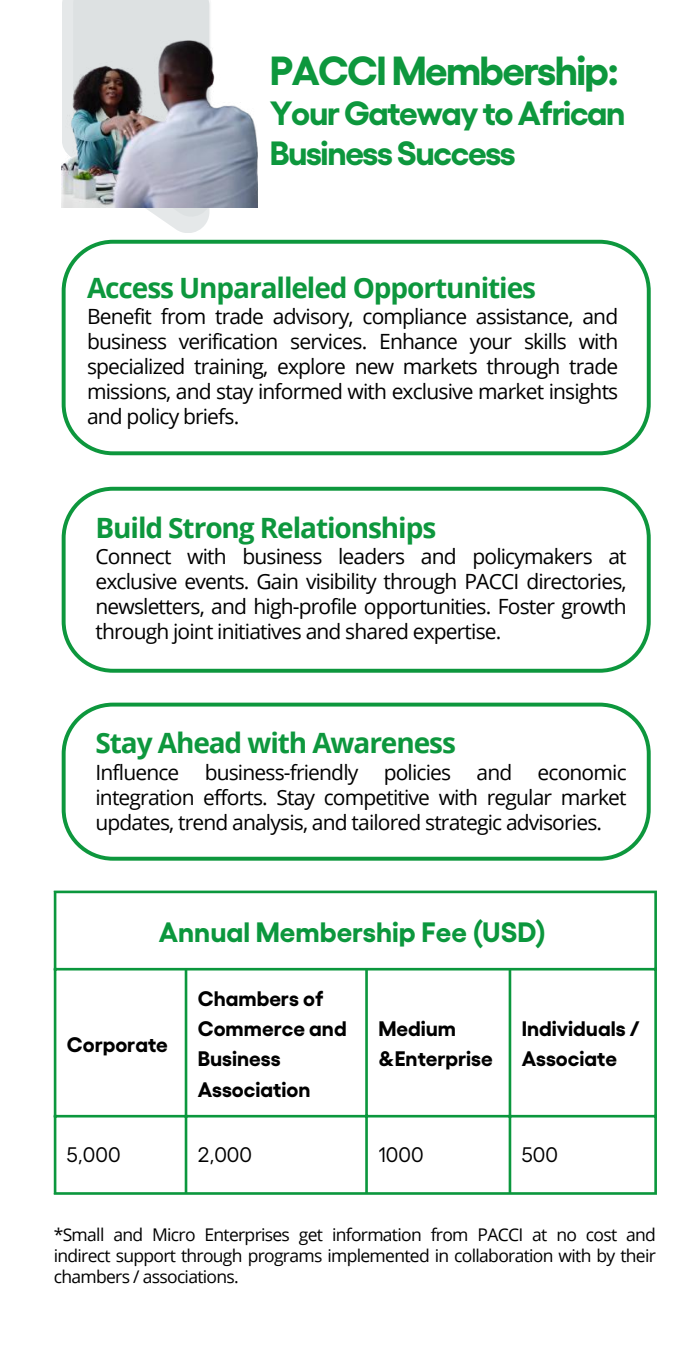
<style>
.page{position:relative;width:695px;height:1365px;background:#fff}
.page>*{position:absolute;margin:0;border:0;box-sizing:border-box;transform-origin:0 0}
.t1{font:700 40.6px "Gellix";letter-spacing:-.04em;color:#0d973d}
.t2{font:700 33.6px/39.4px "Gellix";letter-spacing:-.04em;color:#0d973d}
.t3{font:700 28px "Open Sans";letter-spacing:-.04em;color:#0d973d}
.t4{font:700 28px "Gellix";color:#0b973d}
.t5{font:21px/24.8px "Open Sans";letter-spacing:-.04em;color:#000;text-align:justify}
.t6{font:700 21px/30.1px "Gellix";color:#000}
.t7{font:21px "Gellix";color:#000}
.t8{font:17.5px/21px "Open Sans";letter-spacing:-.04em;color:#000;text-align:justify}
</style>
<div class="page">
<hr style="left:54px;top:893px;width:2px;height:299px;background:#0b973d">
<hr style="left:185px;top:971px;width:2px;height:221px;background:#0b973d">
<hr style="left:365px;top:971px;width:2px;height:221px;background:#0b973d">
<hr style="left:508px;top:971px;width:3px;height:221px;background:#0b973d">
<hr style="left:654px;top:893px;width:2px;height:299px;background:#0b973d">
<hr style="left:54px;top:891px;width:602px;height:2px;background:#0b973d">
<hr style="left:54px;top:968px;width:602px;height:3px;background:#0b973d">
<hr style="left:54px;top:1115px;width:602px;height:3px;background:#0b973d">
<hr style="left:54px;top:1192px;width:602px;height:3px;background:#0b973d">
<svg style="left:62px;top:0;width:149px;height:233px"></svg>
<img style="left:62px;top:41px;width:195px;height:166px">
<svg style="left:62px;top:240px;width:588px;height:215px"></svg>
<svg style="left:62px;top:487px;width:588px;height:186px"></svg>
<svg style="left:62px;top:703px;width:588px;height:157px"></svg>
<h1 class="t1" style="left:270px;top:43px;width:350px">PACCI Membership:</h1>
<h2 class="t2" style="left:270px;top:91px;width:357px">Your Gateway to African<br>Business Success</h2>
<h3 class="t3" style="left:87px;top:268px;width:450px">Access Unparalleled Opportunities</h3>
<p class="t5" style="left:87px;top:303px;width:532px">Benefit from trade advisory, compliance assistance, and business verification services. Enhance your skills with specialized training, explore new markets through trade missions, and stay informed with exclusive market insights and policy briefs.</p>
<h3 class="t3" style="left:95px;top:508px;width:342px">Build Strong Relationships</h3>
<p class="t5" style="left:95px;top:543px;width:532px">Connect with business leaders and policymakers at exclusive events. Gain visibility through PACCI directories, newsletters, and high-profile opportunities. Foster growth through joint initiatives and shared expertise.</p>
<h3 class="t3" style="left:95px;top:724px;width:362px">Stay Ahead with Awareness</h3>
<p class="t5" style="left:95px;top:759px;width:532px">Influence business-friendly policies and economic integration efforts. Stay competitive with regular market updates, trend analysis, and tailored strategic advisories.</p>
<h3 class="t4" style="left:159px;top:913px;width:388px">Annual Membership Fee (USD)</h3>
<p class="t6" style="left:67px;top:1028px;width:102px">Corporate</p>
<p class="t6" style="left:198px;top:982px;width:150px">Chambers of<br>Commerce and<br>Business<br>Association</p>
<p class="t6" style="left:378px;top:1012px;width:116px">Medium &amp;Enterprise</p>
<p class="t6" style="left:521px;top:1012px;width:119px">Individuals /<br>Associate</p>
<p class="t7" style="left:67px;top:1141px;width:55px">5,000</p>
<p class="t7" style="left:198px;top:1141px;width:56px">2,000</p>
<p class="t7" style="left:378px;top:1141px;width:47px">1000</p>
<p class="t7" style="left:521px;top:1141px;width:38px">500</p>
<p class="t8" style="left:54px;top:1223px;width:603px">*Small and Micro Enterprises get information from PACCI at no cost and indirect support through programs implemented in collaboration with by their chambers / associations.</p>
</div>
